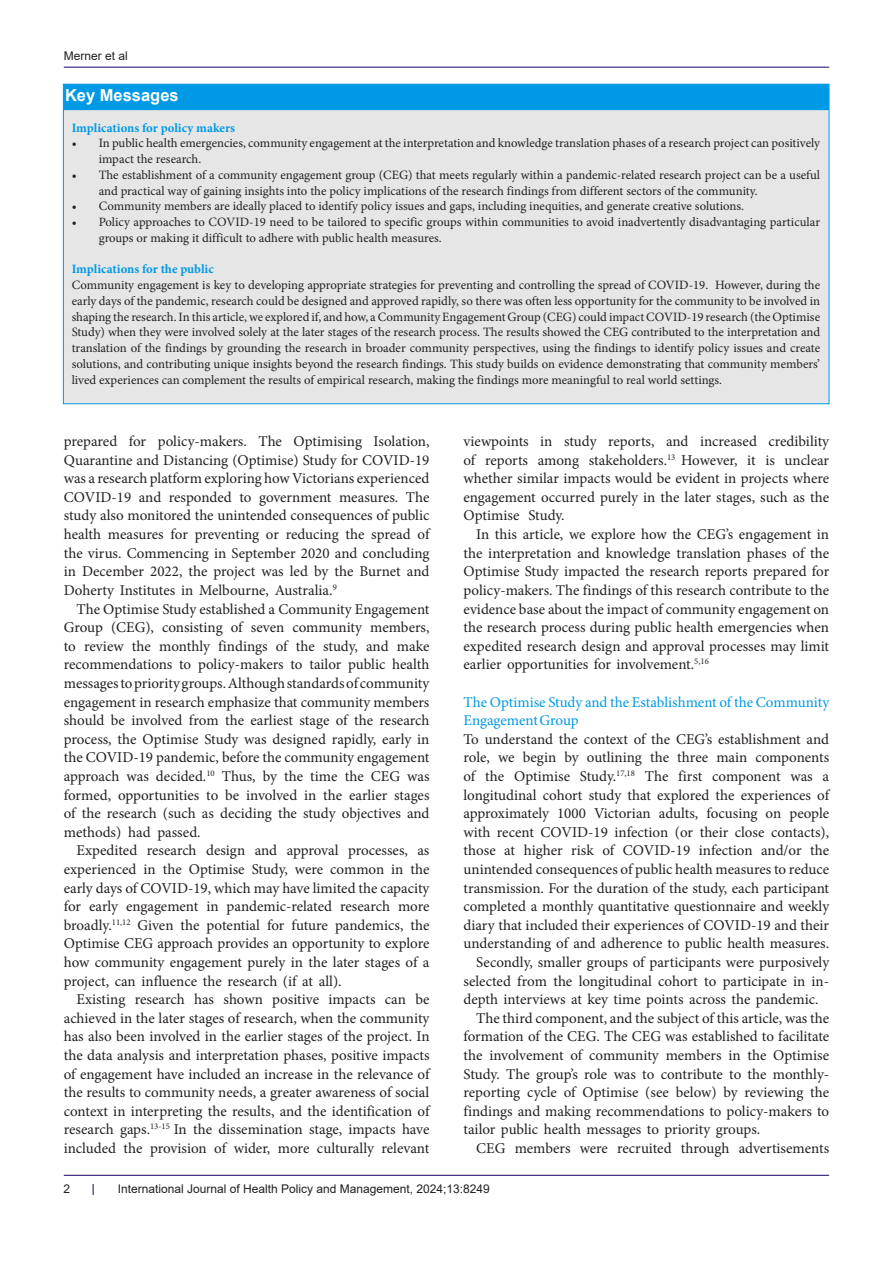
<style>
.page{position:relative;width:893px;height:1263px;background:#fff}
.page>*{position:absolute;margin:0;border:0;box-sizing:border-box;transform-origin:0 0}
.t1{font:700 16.5px "Arial";color:#fff}
.t2{font:15px/18.6px "Minion Pro";color:#231f20;text-align:justify}
.t3{font:15px/18.6px "Minion Pro";letter-spacing:-.005em;color:#0099e5}
.t4{font:12.75px/15.8px "Minion Pro";color:#231f20}
.t5{font:700 12.75px "Minion Pro";color:#0099e5}
.t6{font:12px "Arial";color:#231f20}
</style>
<div class="page">
<hr style="left:64px;top:67px;width:765px;height:1px;background:#190066">
<hr style="left:64px;top:1175px;width:765px;height:1px;background:#190066">
<div style="left:63px;top:84px;width:766px;height:320px;background:#e6e6e6"></div>
<div style="left:63px;top:84px;width:766px;height:26px;background:#0099e5;border:2px solid #0099e5"></div>
<p class="t6" style="left:64px;top:48px;width:66px">Merner et al</p>
<p class="t1" style="left:65px;top:83px;width:115px">Key Messages</p>
<p class="t5" style="left:72px;top:118px;width:165px">Implications for policy makers</p>
<p class="t4" style="left:99px;top:135px;width:723px;text-indent:-27px">• In public health emergencies, community engagement at the interpretation and knowledge translation phases of a research project can positively impact the research.</p>
<p class="t4" style="left:99px;top:167px;width:723px;text-indent:-27px">• The establishment of a community engagement group (CEG) that meets regularly within a pandemic-related research project can be a useful and practical way of gaining insights into the policy implications of the research findings from different sectors of the community.</p>
<p class="t4" style="left:72px;top:198px;width:674px">• Community members are ideally placed to identify policy issues and gaps, including inequities, and generate creative solutions.</p>
<p class="t4" style="left:99px;top:214px;width:723px;text-indent:-27px">• Policy approaches to COVID-19 need to be tailored to specific groups within communities to avoid inadvertently disadvantaging particular groups or making it difficult to adhere with public health measures.</p>
<p class="t5" style="left:72px;top:260px;width:144px">Implications for the public</p>
<p class="t4" style="left:72px;top:277px;width:750px;text-align:justify">Community engagement is key to developing appropriate strategies for preventing and controlling the spread of COVID-19. However, during the early days of the pandemic, research could be designed and approved rapidly, so there was often less opportunity for the community to be involved in shaping the research. In this article, we explored if, and how, a Community Engagement Group (CEG) could impact COVID-19 research (the Optimise Study) when they were involved solely at the later stages of the research process. The results showed the CEG contributed to the interpretation and translation of the findings by grounding the research in broader community perspectives, using the findings to identify policy issues and create solutions, and contributing unique insights beyond the research findings. This study builds on evidence demonstrating that community members’ lived experiences can complement the results of empirical research, making the findings more meaningful to real world settings.</p>
<p class="t2" style="left:64px;top:432px;width:367px">prepared for policy-makers. The Optimising Isolation, Quarantine and Distancing (Optimise) Study for COVID-19 was a research platform exploring how Victorians experienced COVID-19 and responded to government measures. The study also monitored the unintended consequences of public health measures for preventing or reducing the spread of the virus. Commencing in September 2020 and concluding in December 2022, the project was led by the Burnet and Doherty Institutes in Melbourne, Australia.<sup>9</sup></p>
<p class="t2" style="left:64px;top:599px;width:367px;text-indent:13px">The Optimise Study established a Community Engagement Group (CEG), consisting of seven community members, to review the monthly findings of the study, and make recommendations to policy-makers to tailor public health messages to priority groups. Although standards of community engagement in research emphasize that community members should be involved from the earliest stage of the research process, the Optimise Study was designed rapidly, early in the COVID-19 pandemic, before the community engagement approach was decided.<sup>10</sup> Thus, by the time the CEG was formed, opportunities to be involved in the earlier stages of the research (such as deciding the study objectives and methods) had passed.</p>
<p class="t2" style="left:64px;top:841px;width:367px;text-indent:13px">Expedited research design and approval processes, as experienced in the Optimise Study, were common in the early days of COVID-19, which may have limited the capacity for early engagement in pandemic-related research more broadly.<sup>11,12</sup> Given the potential for future pandemics, the Optimise CEG approach provides an opportunity to explore how community engagement purely in the later stages of a project, can influence the research (if at all).</p>
<p class="t2" style="left:64px;top:990px;width:367px;text-indent:13px">Existing research has shown positive impacts can be achieved in the later stages of research, when the community has also been involved in the earlier stages of the project. In the data analysis and interpretation phases, positive impacts of engagement have included an increase in the relevance of the results to community needs, a greater awareness of social context in interpreting the results, and the identification of research gaps.<sup>13-15</sup> In the dissemination stage, impacts have included the provision of wider, more culturally relevant</p>
<p class="t2" style="left:463px;top:432px;width:367px">viewpoints in study reports, and increased credibility of reports among stakeholders.<sup>13</sup> However, it is unclear whether similar impacts would be evident in projects where engagement occurred purely in the later stages, such as the Optimise Study.</p>
<p class="t2" style="left:463px;top:525px;width:367px;text-indent:13px">In this article, we explore how the CEG’s engagement in the interpretation and knowledge translation phases of the Optimise Study impacted the research reports prepared for policy-makers. The findings of this research contribute to the evidence base about the impact of community engagement on the research process during public health emergencies when expedited research design and approval processes may limit earlier opportunities for involvement.<sup>5,16</sup></p>
<p class="t3" style="left:463px;top:692px;width:367px">The Optimise Study and the Establishment of the Community<br>Engagement Group</p>
<p class="t2" style="left:463px;top:730px;width:367px">To understand the context of the CEG’s establishment and role, we begin by outlining the three main components of the Optimise Study.<sup>17,18</sup> The first component was a longitudinal cohort study that explored the experiences of approximately 1000 Victorian adults, focusing on people with recent COVID-19 infection (or their close contacts), those at higher risk of COVID-19 infection and/or the unintended consequences of public health measures to reduce transmission. For the duration of the study, each participant completed a monthly quantitative questionnaire and weekly diary that included their experiences of COVID-19 and their understanding of and adherence to public health measures.</p>
<p class="t2" style="left:463px;top:953px;width:367px;text-indent:13px">Secondly, smaller groups of participants were purposively selected from the longitudinal cohort to participate in in&shy;depth interviews at key time points across the pandemic.</p>
<p class="t2" style="left:463px;top:1009px;width:367px;text-indent:13px">The third component, and the subject of this article, was the formation of the CEG. The CEG was established to facilitate the involvement of community members in the Optimise Study. The group’s role was to contribute to the monthly&shy;reporting cycle of Optimise (see below) by reviewing the findings and making recommendations to policy-makers to tailor public health messages to priority groups.</p>
<p class="t2" style="left:476px;top:1139px;width:354px">CEG members were recruited through advertisements</p>
<p class="t6" style="left:64px;top:1180px;width:8px">2</p>
<p class="t6" style="left:118px;top:1180px;width:374px">International Journal of Health Policy and Management, 2024;13:8249</p>
</div>
